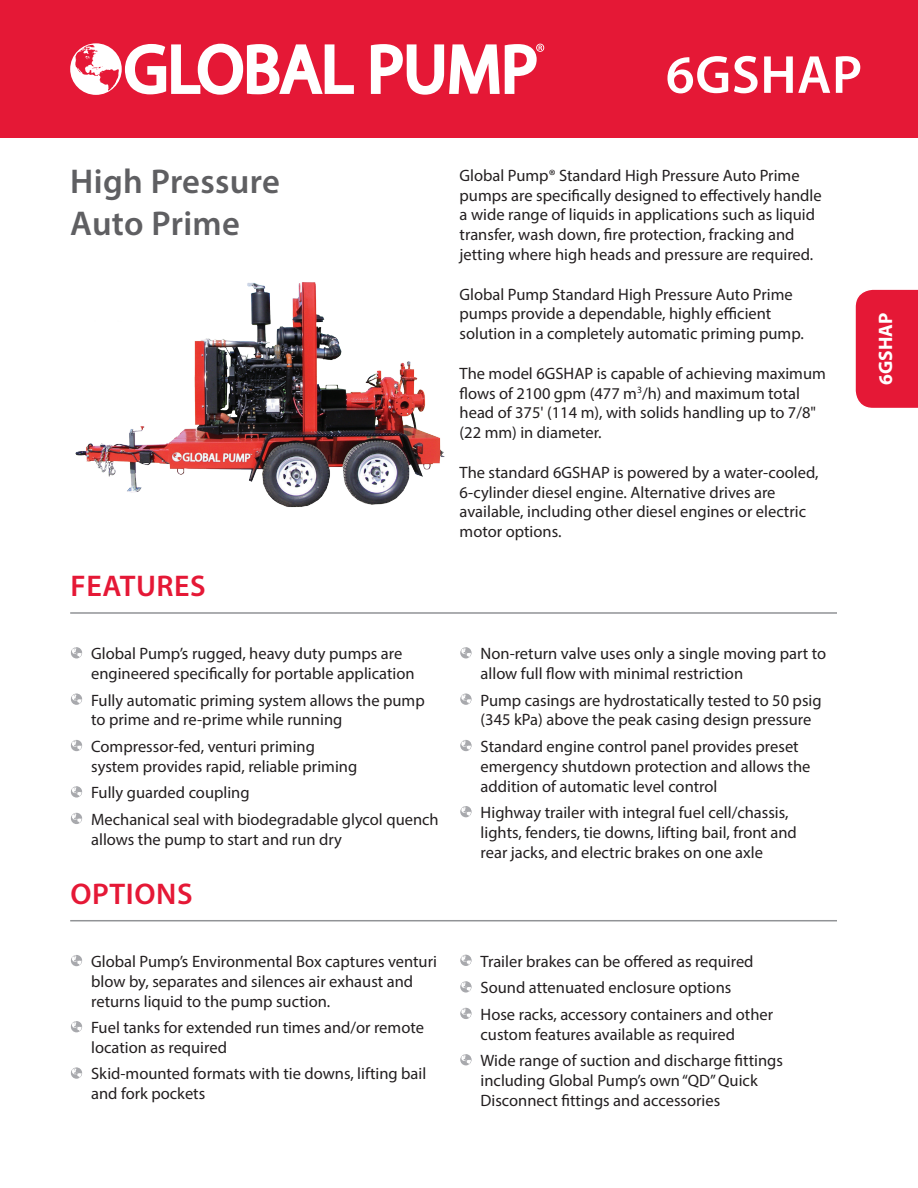
<style>
.page{position:relative;width:918px;height:1188px;background:#fff}
.page>*{position:absolute;margin:0;border:0;box-sizing:border-box;transform-origin:0 0}
.t1{font:600 54px "Myriad Pro";color:#fff}
.t2{font:600 34.5px/41.4px "Myriad Pro";letter-spacing:.01em;color:#5f5f62}
.t3{font:600 30px "Myriad Pro";letter-spacing:.02em;color:#e51836}
.t4{font:700 19.5px "Myriad Pro";color:#fff}
.t5{font:16.5px/19.8px "Myriad Pro";color:#231f20}
</style>
<div class="page">
<div style="left:0;top:0;width:918px;height:138px;background:#e51836"></div>
<svg style="left:125px;top:44px;width:229px;height:51px"></svg>
<svg style="left:70px;top:43px;width:52px;height:52px"></svg>
<svg style="left:75px;top:45px;width:44px;height:46px"></svg>
<svg style="left:371px;top:44px;width:173px;height:51px"></svg>
<hr style="left:70px;top:612px;width:767px;height:2px;background:#919396">
<hr style="left:70px;top:920px;width:767px;height:1px;background:#919396">
<div style="left:855px;top:289px;width:63px;height:119px;background:#e51836"></div>
<svg style="left:460px;top:955px;width:12px;height:11px"></svg>
<svg style="left:461px;top:955px;width:10px;height:10px"></svg>
<svg style="left:460px;top:981px;width:12px;height:12px"></svg>
<svg style="left:461px;top:982px;width:10px;height:10px"></svg>
<svg style="left:460px;top:1008px;width:12px;height:11px"></svg>
<svg style="left:461px;top:1008px;width:10px;height:10px"></svg>
<svg style="left:461px;top:1054px;width:10px;height:11px"></svg>
<svg style="left:461px;top:647px;width:10px;height:11px"></svg>
<svg style="left:460px;top:694px;width:12px;height:11px"></svg>
<svg style="left:461px;top:694px;width:10px;height:10px"></svg>
<svg style="left:460px;top:740px;width:12px;height:11px"></svg>
<svg style="left:461px;top:740px;width:10px;height:10px"></svg>
<svg style="left:460px;top:806px;width:12px;height:11px"></svg>
<svg style="left:461px;top:806px;width:10px;height:10px"></svg>
<svg style="left:72px;top:647px;width:10px;height:11px"></svg>
<svg style="left:72px;top:694px;width:10px;height:10px"></svg>
<svg style="left:72px;top:740px;width:10px;height:10px"></svg>
<svg style="left:71px;top:786px;width:11px;height:12px"></svg>
<svg style="left:72px;top:787px;width:10px;height:10px"></svg>
<svg style="left:72px;top:813px;width:10px;height:10px"></svg>
<svg style="left:72px;top:955px;width:10px;height:10px"></svg>
<svg style="left:72px;top:1021px;width:10px;height:10px"></svg>
<svg style="left:71px;top:1067px;width:11px;height:12px"></svg>
<svg style="left:72px;top:1068px;width:10px;height:10px"></svg>
<img style="left:75px;top:282px;width:370px;height:225px">
<h1 class="t1" style="left:666px;top:40px;width:198px">6GSHAP</h1>
<h2 class="t2" style="left:70px;top:160px;width:211px">High Pressure<br>Auto Prime</h2>
<h3 class="t3" style="left:70px;top:567px;width:137px">Features</h3>
<p class="t5" style="left:91px;top:644px;width:325px">Global Pump’s rugged, heavy duty pumps are engineered specifically for portable application</p>
<p class="t5" style="left:91px;top:690px;width:335px">Fully automatic priming system allows the pump to prime and re-prime while running</p>
<p class="t5" style="left:91px;top:736px;width:268px">Compressor-fed, venturi priming system provides rapid, reliable priming</p>
<p class="t5" style="left:91px;top:779px;width:349px;line-height:26.5px">Fully guarded coupling<br>Mechanical seal with biodegradable glycol quench</p>
<p class="t5" style="left:91px;top:829px;width:252px">allows the pump to start and run dry</p>
<h3 class="t3" style="left:70px;top:875px;width:121px">OPTIONS</h3>
<p class="t5" style="left:91px;top:951px;width:347px">Global Pump’s Environmental Box captures venturi blow by, separates and silences air exhaust and returns liquid to the pump suction.</p>
<p class="t5" style="left:91px;top:1017px;width:334px">Fuel tanks for extended run times and/or remote location as required</p>
<p class="t5" style="left:91px;top:1064px;width:337px">Skid-mounted formats with tie downs, lifting bail and fork pockets</p>
<p class="t5" style="left:460px;top:165px;width:364px">Global Pump® Standard High Pressure Auto Prime pumps are specifically designed to effectively handle a wide range of liquids in applications such as liquid transfer, wash down, fire protection, fracking and jetting where high heads and pressure are required.</p>
<p class="t5" style="left:460px;top:284px;width:346px">Global Pump Standard High Pressure Auto Prime pumps provide a dependable, highly efficient solution in a completely automatic priming pump.</p>
<p class="t5" style="left:460px;top:363px;width:368px">The model 6GSHAP is capable of achieving maximum flows of 2100 gpm (477 m<sup>3</sup>/h) and maximum total head of 375' (114 m), with solids handling up to 7/8" (22 mm) in diameter.</p>
<p class="t5" style="left:460px;top:462px;width:360px">The standard 6GSHAP is powered by a water-cooled, 6-cylinder diesel engine. Alternative drives are available, including other diesel engines or electric motor options.</p>
<p class="t5" style="left:481px;top:644px;width:347px">Non-return valve uses only a single moving part to allow full flow with minimal restriction</p>
<p class="t5" style="left:481px;top:690px;width:343px">Pump casings are hydrostatically tested to 50 psig (345 kPa) above the peak casing design pressure</p>
<p class="t5" style="left:481px;top:736px;width:331px">Standard engine control panel provides preset emergency shutdown protection and allows the addition of automatic level control</p>
<p class="t5" style="left:481px;top:802px;width:318px">Highway trailer with integral fuel cell/chassis, lights, fenders, tie downs, lifting bail, front and rear jacks, and electric brakes on one axle</p>
<p class="t5" style="left:481px;top:948px;width:294px;line-height:26.5px">Trailer brakes can be offered as required<br>Sound attenuated enclosure options<br>Hose racks, accessory containers and other</p>
<p class="t5" style="left:481px;top:1021px;width:304px;line-height:26.5px">custom features available as required<br>Wide range of suction and discharge fittings</p>
<p class="t5" style="left:481px;top:1070px;width:279px">including Global Pump’s own “QD” Quick<br>Disconnect fittings and accessories</p>
<p class="t4" style="left:873px;top:385px;width:74px;rotate:-90deg">6GSHAP</p>
</div>
